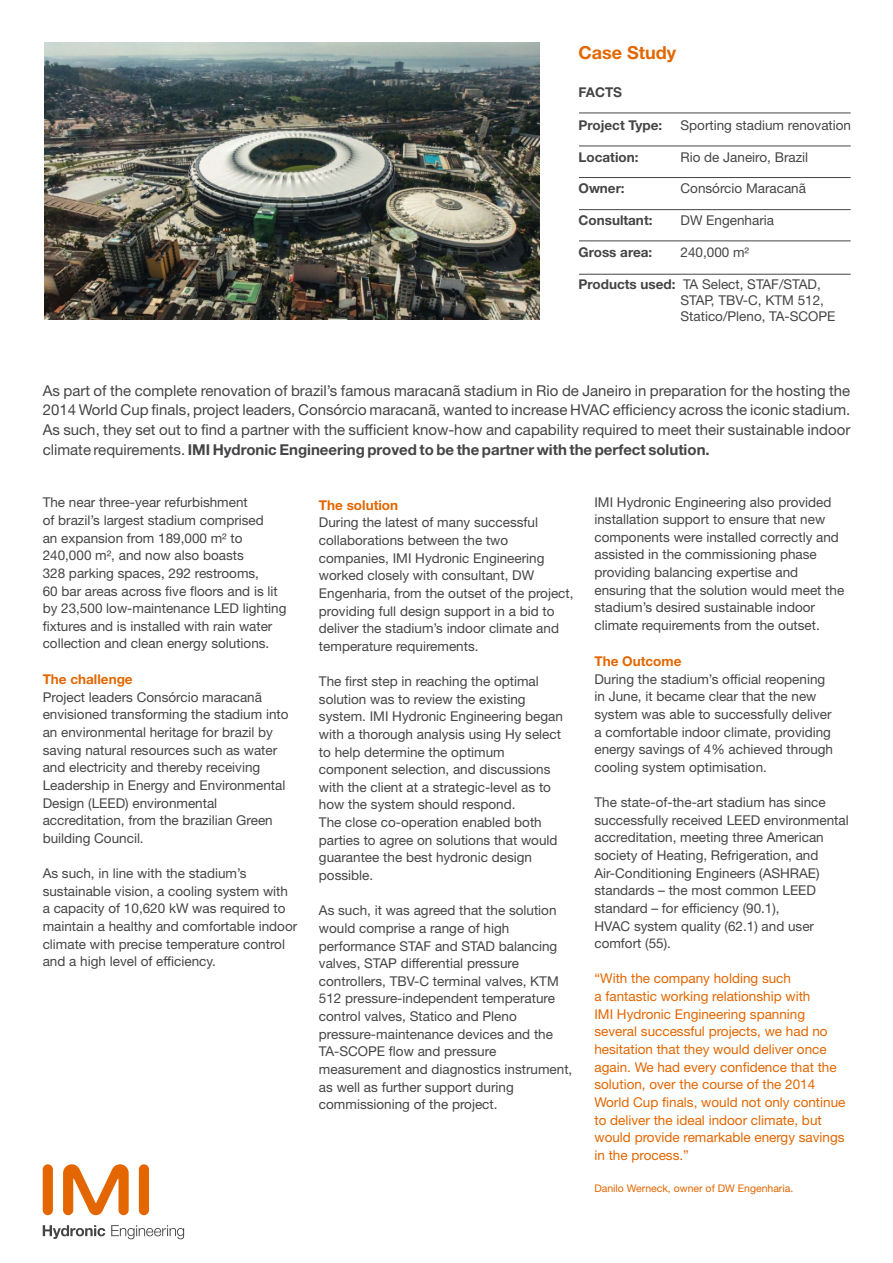
<style>
.page{position:relative;width:893px;height:1263px;background:#fff}
.page>*{position:absolute;margin:0;border:0;box-sizing:border-box;transform-origin:0 0}
.t1{font:700 18px "Helvetica Neue LT";color:#e36600}
.t2{font:15px/19.6px "Helvetica Neue LT";color:#454547;text-align:justify}
.t3{font:13.5px/17.7px "Helvetica Neue LT";color:#454547}
.t4{font:13.5px/17.7px "Helvetica Neue LT";color:#e36600}
.t5{font:700 13.5px "Helvetica Neue LT";color:#454547}
.t6{font:700 13.5px "Helvetica Neue LT";color:#e36600}
.t7{font:10.5px "Helvetica Neue LT";color:#e36600}
.s1{font-family:"Helvetica"}
.s2{font-weight:700}
</style>
<div class="page">
<hr style="left:579px;top:113px;width:272px;height:1px;background:#454547">
<hr style="left:579px;top:146px;width:272px;height:1px;background:#454547">
<hr style="left:579px;top:177px;width:272px;height:1px;background:#454547">
<hr style="left:579px;top:209px;width:272px;height:1px;background:#454547">
<hr style="left:579px;top:240px;width:272px;height:1px;background:#454547">
<hr style="left:579px;top:274px;width:272px;height:1px;background:#454547">
<img style="left:44px;top:43px;width:495px;height:277px">
<div style="left:43px;top:1164px;width:10px;height:51px;background:#e36600;border-radius:5px"></div>
<div style="left:139px;top:1164px;width:10px;height:51px;background:#e36600;border-radius:5px"></div>
<svg style="left:63px;top:1164px;width:66px;height:51px"></svg>
<svg style="left:111px;top:1225px;width:73px;height:14px"></svg>
<svg style="left:43px;top:1225px;width:62px;height:14px"></svg>
<h1 class="t1" style="left:578px;top:45px;width:99px">Case Study</h1>
<p class="t5" style="left:578px;top:87px;width:45px">FACT<span class="s1">S</span></p>
<p class="t5" style="left:578px;top:119px;width:85px">Project Type:</p>
<p class="t3" style="left:680px;top:117px;width:172px">Sporting stadium renovation</p>
<p class="t5" style="left:578px;top:151px;width:61px">Location:</p>
<p class="t3" style="left:680px;top:149px;width:129px">Rio de Janeiro, Brazil</p>
<p class="t5" style="left:578px;top:183px;width:48px">Owner:</p>
<p class="t3" style="left:680px;top:181px;width:127px">Consórcio Maracanã</p>
<p class="t5" style="left:578px;top:215px;width:76px">Consultant:</p>
<p class="t3" style="left:680px;top:213px;width:95px">DW Engenharia</p>
<p class="t5" style="left:578px;top:247px;width:75px">Gross area:</p>
<p class="t3" style="left:680px;top:244px;width:70px">240,000 m²</p>
<p class="t3" style="left:680px;top:277px;width:157px;line-height:15.8px;text-indent:-102px"><span class="s2">Products used:</span> TA Select, STAF/STAD,<br>STAP, TBV-C, KTM 512,<br>Statico/Pleno, TA-SCOPE</p>
<p class="t2" style="left:43px;top:381px;width:809px">As part of the complete renovation of brazil’s famous maracanã stadium in Rio de Janeiro in preparation for the hosting the 2014 World Cup finals, project leaders, Consórcio maracanã, wanted to increase HVAC efficiency across the iconic stadium.<br>As such, they set out to find a partner with the sufficient know-how and capability required to meet their sustainable indoor climate requirements. <span class="s2">IMI Hydronic Engineering proved to be the partner with the perfect solution.</span></p>
<p class="t3" style="left:43px;top:495px;width:245px">The near three-year refurbishment<br>of brazil’s largest stadium comprised<br>an expansion from 189,000 m² to 240,000 m², and now also boasts<br>328 parking spaces, 292 restrooms,<br>60 bar areas across five floors and is lit by 23,500 low-maintenance LED lighting fixtures and is installed with rain water collection and clean energy solutions.</p>
<p class="t6" style="left:43px;top:673px;width:91px">The challenge</p>
<p class="t3" style="left:43px;top:689px;width:247px">Project leaders Consórcio maracanã envisioned transforming the stadium into an environmental heritage for brazil by saving natural resources such as water and electricity and thereby receiving Leadership in Energy and Environmental Design (LEED) environmental accreditation, from the brazilian Green building Council.</p>
<p class="t3" style="left:43px;top:865px;width:256px">As such, in line with the stadium’s sustainable vision, a cooling system with a capacity of 10,620 kW was required to maintain a healthy and comfortable indoor climate with precise temperature control and a high level of efficiency.</p>
<p class="t6" style="left:319px;top:499px;width:81px">The solution</p>
<p class="t3" style="left:319px;top:515px;width:256px">During the latest of many successful collaborations between the two companies, IMI Hydronic Engineering worked closely with consultant, DW Engenharia, from the outset of the project, providing full design support in a bid to deliver the stadium’s indoor climate and temperature requirements.</p>
<p class="t3" style="left:319px;top:673px;width:246px">The first step in reaching the optimal solution was to review the existing system. IMI Hydronic Engineering began with a thorough analysis using Hy select to help determine the optimum component selection, and discussions with the client at a strategic-level as to how the system should respond.<br>The close co-operation enabled both parties to agree on solutions that would guarantee the best hydronic design possible.</p>
<p class="t3" style="left:319px;top:902px;width:255px">As such, it was agreed that the solution would comprise a range of high performance STAF and STAD balancing valves, STAP differential pressure controllers, TBV-C terminal valves, KTM 512 pressure-independent temperature control valves, Statico and Pleno pressure-maintenance devices and the TA-SCOPE flow and pressure measurement and diagnostics instrument, as well as further support during commissioning of the project.</p>
<p class="t3" style="left:594px;top:494px;width:251px">IMI Hydronic Engineering also provided installation support to ensure that new components were installed correctly and assisted in the commissioning phase providing balancing expertise and ensuring that the solution would meet the stadium’s desired sustainable indoor climate requirements from the outset.</p>
<p class="t6" style="left:594px;top:655px;width:88px">The Outcome</p>
<p class="t3" style="left:594px;top:671px;width:240px">During the stadium’s official reopening in June, it became clear that the new system was able to successfully deliver a comfortable indoor climate, providing energy savings of 4% achieved through cooling system optimisation.</p>
<p class="t3" style="left:594px;top:794px;width:256px">The state-of-the-art stadium has since successfully received LEED environmental accreditation, meeting three American society of Heating, Refrigeration, and Air-Conditioning Engineers (ASHRAE) standards – the most common LEED standard – for efficiency (90.1),<br>HVAC system quality (62.1) and user comfort (55).</p>
<p class="t4" style="left:594px;top:971px;width:253px">“With the company holding such<br>a fantastic working relationship with<br>IMI Hydronic Engineering spanning several successful projects, we had no hesitation that they would deliver once again. We had every confidence that the solution, over the course of the 2014<br>World Cup finals, would not only continue to deliver the ideal indoor climate, but would provide remarkable energy savings in the process.”</p>
<p class="t7" style="left:594px;top:1183px;width:200px">Danilo Werneck, owner of DW Engenharia.</p>
</div>
